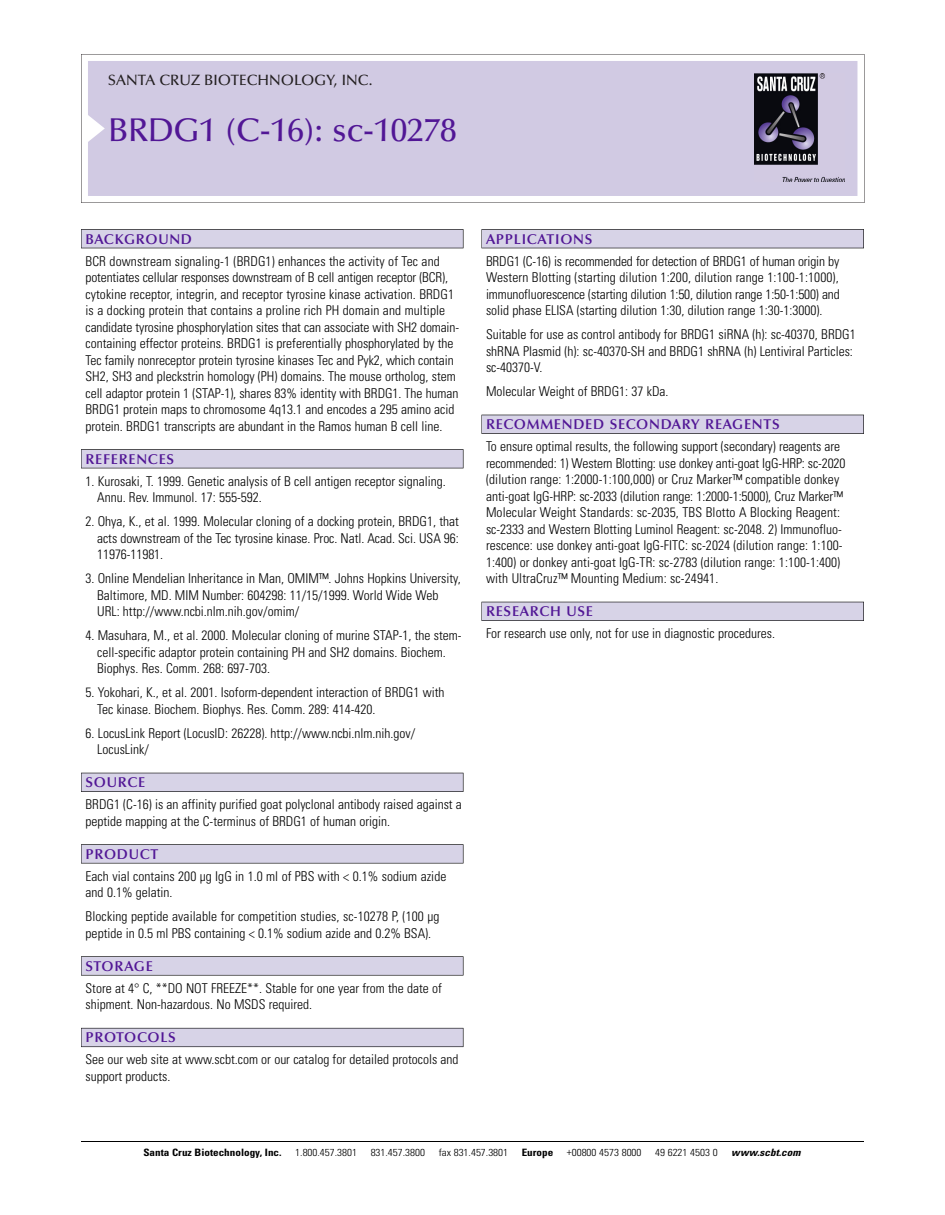
<style>
.page{position:relative;width:945px;height:1215px;background:#fff}
.page>*{position:absolute;margin:0;border:0;box-sizing:border-box;transform-origin:0 0}
.t1{font:500 33px "Optima";color:#511695}
.t2{font:500 15px "Optima";color:#231f20}
.t3{font:600 14.25px "Optima";letter-spacing:.05em;color:#511695}
.t4{font:300 condensed 13.5px/16.5px "Univers";color:#000}
.t5{font:300 condensed 10.2px "Univers";color:#000;scale:1.1 1}
.t6{font:700 condensed 10.2px "Univers";color:#000;scale:1.1 1}
.t7{font:italic 700 condensed 10.2px "Univers";letter-spacing:.005em;color:#000;scale:1.1 1}
</style>
<div class="page">
<svg style="left:81px;top:54px;width:783px;height:149px"></svg>
<div style="left:88px;top:61px;width:769px;height:135px;background:#d1cae3"></div>
<img style="left:755px;top:74px;width:90px;height:108px">
<div style="left:81px;top:229px;width:382px;height:19px;background:#525156"></div>
<div style="left:81px;top:230px;width:382px;height:18px;background:#d7d3e7"></div>
<div style="left:81px;top:449px;width:382px;height:19px;background:#525155"></div>
<div style="left:81px;top:450px;width:382px;height:18px;background:#d7d3e7"></div>
<div style="left:81px;top:773px;width:382px;height:19px;background:#525158"></div>
<div style="left:81px;top:773px;width:382px;height:18px;background:#d7d3e7"></div>
<div style="left:81px;top:844px;width:382px;height:19px;background:#575759"></div>
<div style="left:81px;top:845px;width:382px;height:18px;background:#d7d3e7"></div>
<svg style="left:81px;top:956px;width:382px;height:20px"></svg>
<div style="left:81px;top:957px;width:382px;height:18px;background:#d7d3e7"></div>
<div style="left:81px;top:1028px;width:382px;height:19px;background:#66646e"></div>
<div style="left:81px;top:1028px;width:382px;height:18px;background:#d7d3e7"></div>
<div style="left:482px;top:229px;width:382px;height:19px;background:#525156"></div>
<div style="left:482px;top:230px;width:381px;height:18px;background:#d7d3e7"></div>
<div style="left:482px;top:415px;width:382px;height:19px;background:#515055"></div>
<div style="left:482px;top:415px;width:381px;height:18px;background:#d7d3e7"></div>
<div style="left:482px;top:602px;width:382px;height:19px;background:#525158"></div>
<div style="left:482px;top:602px;width:381px;height:18px;background:#d7d3e7"></div>
<hr style="left:81px;top:1141px;width:783px;height:1px;background:#000">
<p class="t2" style="left:108px;top:74px;width:266px">SANTA CRUZ BIOTECHNOLOGY, INC.</p>
<h1 class="t1" style="left:108px;top:117px;width:350px">BRDG1 (C-16): sc-10278</h1>
<p class="t3" style="left:86px;top:233px;width:108px">BACKGROUND</p>
<p class="t4" style="left:86px;top:254px;width:375px">BCR downstream signaling-1 (BRDG1) enhances the activity of Tec and potentiates cellular responses downstream of B cell antigen receptor (BCR), cytokine receptor, integrin, and receptor tyrosine kinase activation. BRDG1 is a docking protein that contains a proline rich PH domain and multiple candidate tyrosine phosphorylation sites that can associate with SH2 domain&shy;containing effector proteins. BRDG1 is preferentially phosphorylated by the Tec family nonreceptor protein tyrosine kinases Tec and Pyk2, which contain SH2, SH3 and pleckstrin homology (PH) domains. The mouse ortholog, stem cell adaptor protein 1 (STAP-1), shares 83% identity with BRDG1. The human BRDG1 protein maps to chromosome 4q13.1 and encodes a 295 amino acid protein. BRDG1 transcripts are abundant in the Ramos human B cell line.</p>
<p class="t3" style="left:86px;top:453px;width:90px">REFERENCES</p>
<p class="t4" style="left:97px;top:474px;width:350px;text-indent:-12px">1. Kurosaki, T. 1999. Genetic analysis of B cell antigen receptor signaling.<br>Annu. Rev. Immunol. 17: 555-592.</p>
<p class="t4" style="left:97px;top:514px;width:363px;text-align:justify;text-indent:-12px">2. Ohya, K., et al. 1999. Molecular cloning of a docking protein, BRDG1, that acts downstream of the Tec tyrosine kinase. Proc. Natl. Acad. Sci. USA 96:<br>11976-11981.</p>
<p class="t4" style="left:97px;top:571px;width:365px;text-indent:-12px">3. Online Mendelian Inheritance in Man, OMIM™. Johns Hopkins University,<br>Baltimore, MD. MIM Number: 604298: 11/15/1999. World Wide Web<br>URL: http://www.ncbi.nlm.nih.gov/omim/</p>
<p class="t4" style="left:97px;top:628px;width:366px;text-indent:-12px">4. Masuhara, M., et al. 2000. Molecular cloning of murine STAP-1, the stem&shy;cell-specific adaptor protein containing PH and SH2 domains. Biochem.<br>Biophys. Res. Comm. 268: 697-703.</p>
<p class="t4" style="left:97px;top:685px;width:349px;text-indent:-12px">5. Yokohari, K., et al. 2001. Isoform-dependent interaction of BRDG1 with<br>Tec kinase. Biochem. Biophys. Res. Comm. 289: 414-420.</p>
<p class="t4" style="left:97px;top:726px;width:320px;text-indent:-12px">6. LocusLink Report (LocusID: 26228). http://www.ncbi.nlm.nih.gov/<br>LocusLink/</p>
<p class="t3" style="left:86px;top:777px;width:61px">SOURCE</p>
<p class="t4" style="left:86px;top:797px;width:378px">BRDG1 (C-16) is an affinity purified goat polyclonal antibody raised against a peptide mapping at the C-terminus of BRDG1 of human origin.</p>
<p class="t3" style="left:86px;top:848px;width:74px">PRODUCT</p>
<p class="t4" style="left:86px;top:869px;width:362px">Each vial contains 200 µg IgG in 1.0 ml of PBS with &lt; 0.1% sodium azide and 0.1% gelatin.</p>
<p class="t4" style="left:86px;top:909px;width:356px">Blocking peptide available for competition studies, sc-10278 P, (100 µg peptide in 0.5 ml PBS containing &lt; 0.1% sodium azide and 0.2% BSA).</p>
<p class="t3" style="left:86px;top:960px;width:69px">STORAGE</p>
<p class="t4" style="left:86px;top:981px;width:358px">Store at 4° C, **DO NOT FREEZE**. Stable for one year from the date of shipment. Non-hazardous. No MSDS required.</p>
<p class="t3" style="left:86px;top:1032px;width:92px">PROTOCOLS</p>
<p class="t4" style="left:86px;top:1052px;width:375px">See our web site at www.scbt.com or our catalog for detailed protocols and support products.</p>
<p class="t3" style="left:486px;top:233px;width:108px">APPLICATIONS</p>
<p class="t4" style="left:486px;top:254px;width:355px;text-align:justify">BRDG1 (C-16) is recommended for detection of BRDG1 of human origin by Western Blotting (starting dilution 1:200, dilution range 1:100-1:1000), immunofluorescence (starting dilution 1:50, dilution range 1:50-1:500) and solid phase ELISA (starting dilution 1:30, dilution range 1:30-1:3000).</p>
<p class="t4" style="left:486px;top:327px;width:371px">Suitable for use as control antibody for BRDG1 siRNA (h): sc-40370, BRDG1 shRNA Plasmid (h): sc-40370-SH and BRDG1 shRNA (h) Lentiviral Particles: sc-40370-V.</p>
<p class="t4" style="left:486px;top:384px;width:184px">Molecular Weight of BRDG1: 37 kDa.</p>
<p class="t3" style="left:486px;top:419px;width:295px">RECOMMENDED SECONDARY REAGENTS</p>
<p class="t4" style="left:486px;top:439px;width:361px">To ensure optimal results, the following support (secondary) reagents are recommended: 1) Western Blotting: use donkey anti-goat IgG-HRP: sc-2020 (dilution range: 1:2000-1:100,000) or Cruz Marker™ compatible donkey anti-goat IgG-HRP: sc-2033 (dilution range: 1:2000-1:5000), Cruz Marker™ Molecular Weight Standards: sc-2035, TBS Blotto A Blocking Reagent: sc-2333 and Western Blotting Luminol Reagent: sc-2048. 2) Immunofluo&shy;rescence: use donkey anti-goat IgG-FITC: sc-2024 (dilution range: 1:100- 1:400) or donkey anti-goat IgG-TR: sc-2783 (dilution range: 1:100-1:400) with UltraCruz™ Mounting Medium: sc-24941.</p>
<p class="t3" style="left:486px;top:606px;width:109px">RESEARCH USE</p>
<p class="t4" style="left:486px;top:626px;width:290px">For research use only, not for use in diagnostic procedures.</p>
<p class="t6" style="left:143px;top:1148px;width:127px">Santa Cruz Biotechnology, Inc.</p>
<p class="t5" style="left:295px;top:1148px;width:58px">1.800.457.3801</p>
<p class="t5" style="left:371px;top:1148px;width:51px">831.457.3800</p>
<p class="t5" style="left:439px;top:1148px;width:65px">fax 831.457.3801</p>
<p class="t6" style="left:522px;top:1148px;width:30px">Europe</p>
<p class="t5" style="left:567px;top:1148px;width:69px">+00800 4573 8000</p>
<p class="t5" style="left:655px;top:1148px;width:58px">49 6221 4503 0</p>
<p class="t7" style="left:731px;top:1148px;width:64px">www.scbt.com</p>
</div>
